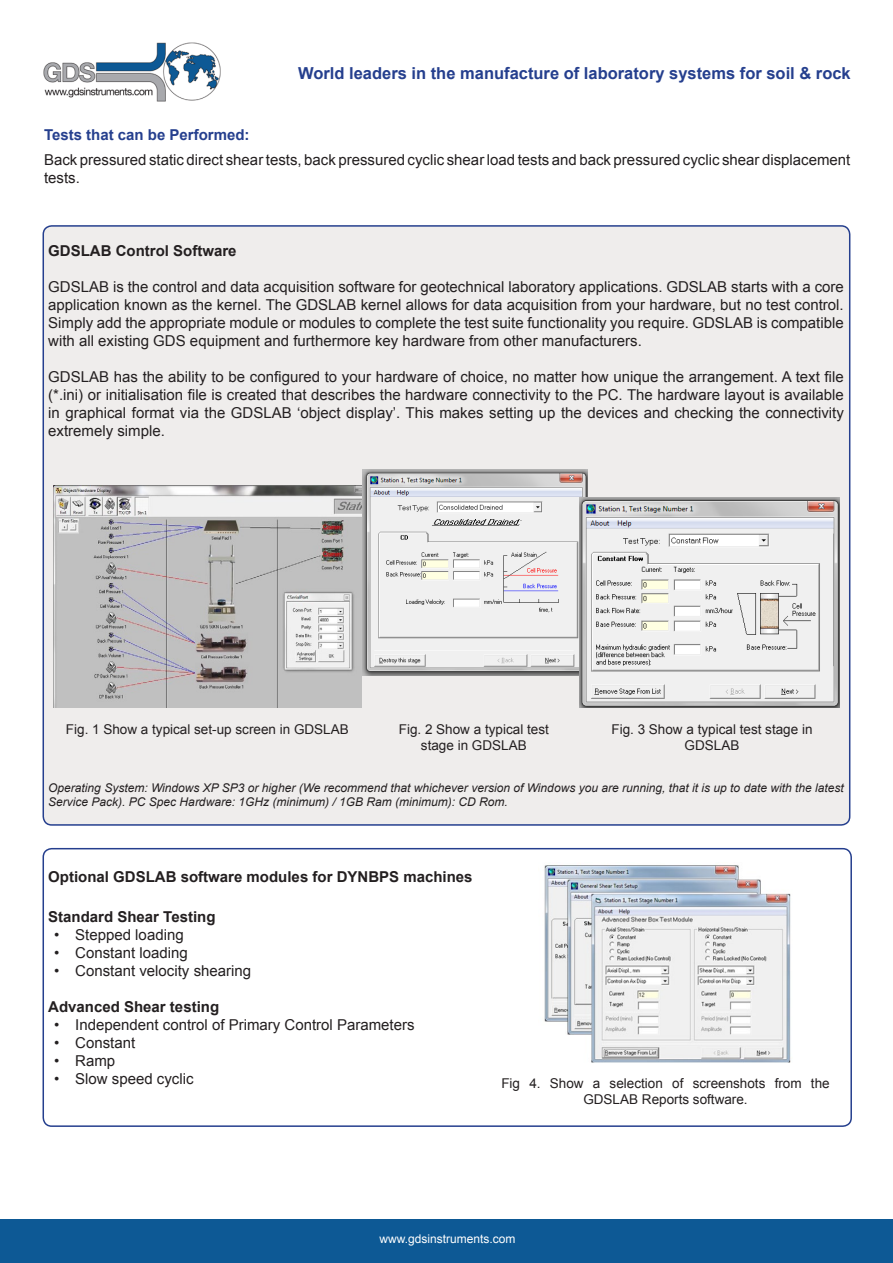
<style>
.page{position:relative;width:893px;height:1263px;background:#fff}
.page>*{position:absolute;margin:0;border:0;box-sizing:border-box;transform-origin:0 0}
.t1{font:700 16.5px "Arial";color:#253f8e}
.t2{font:15px/18px "Arial";color:#231f20;text-align:justify}
.t3{font:700 15px "Arial";color:#231f20}
.t4{font:700 15px "Arial";color:#253f8e}
.t5{font:13.5px/16.2px "Arial";color:#231f20;text-align:center}
.t6{font:italic 12px/14.4px "Arial";color:#231f20}
.t7{font:12px "Arial";color:#fff}
</style>
<div class="page">
<div style="left:0;top:1219px;width:893px;height:44px;background:#0d5995"></div>
<img style="left:43px;top:42px;width:178px;height:60px">
<div style="left:43px;top:226px;width:807px;height:599px;background:#efedec;border-radius:9px"></div>
<div style="left:43px;top:848px;width:809px;height:279px;border:2px solid #253f8e;border-radius:9px"></div>
<img style="left:544px;top:865px;width:247px;height:198px">
<img style="left:53px;top:485px;width:308px;height:222px">
<img style="left:362px;top:469px;width:226px;height:206px">
<img style="left:580px;top:498px;width:259px;height:210px">
<p class="t1" style="left:298px;top:62px;width:554px">World leaders in the manufacture of laboratory systems for soil &amp; rock</p>
<p class="t4" style="left:44px;top:124px;width:207px">Tests that can be Performed:</p>
<p class="t2" style="left:44px;top:151px;width:808px">Back pressured static direct shear tests, back pressured cyclic shear load tests and back pressured cyclic shear displacement tests.</p>
<p class="t3" style="left:48px;top:240px;width:190px">GDSLAB Control Software</p>
<p class="t2" style="left:48px;top:277px;width:797px">GDSLAB is the control and data acquisition software for geotechnical laboratory applications. GDSLAB starts with a core application known as the kernel. The GDSLAB kernel allows for data acquisition from your hardware, but no test control.<br>Simply add the appropriate module or modules to complete the test suite functionality you require. GDSLAB is compatible with all existing GDS equipment and furthermore key hardware from other manufacturers.</p>
<p class="t2" style="left:48px;top:367px;width:797px">GDSLAB has the ability to be configured to your hardware of choice, no matter how unique the arrangement. A text file (*.ini) or initialisation file is created that describes the hardware connectivity to the PC. The hardware layout is available in graphical format via the GDSLAB ‘object display’. This makes setting up the devices and checking the connectivity extremely simple.</p>
<p class="t5" style="left:66px;top:721px;width:284px">Fig. 1 Show a typical set-up screen in GDSLAB</p>
<p class="t5" style="left:399px;top:721px;width:152px">Fig. 2 Show a typical test stage in GDSLAB</p>
<p class="t5" style="left:611px;top:721px;width:203px">Fig. 3 Show a typical test stage in<br>GDSLAB</p>
<p class="t6" style="left:48px;top:781px;width:797px">Operating System: Windows XP SP3 or higher (We recommend that whichever version of Windows you are running, that it is up to date with the latest<br>Service Pack). PC Spec Hardware: 1GHz (minimum) / 1GB Ram (minimum): CD Rom.</p>
<p class="t3" style="left:48px;top:867px;width:426px">Optional GDSLAB software modules for DYNBPS machines</p>
<p class="t3" style="left:48px;top:906px;width:169px">Standard Shear Testing</p>
<p class="t2" style="left:54px;top:925px;width:131px">• Stepped loading</p>
<p class="t2" style="left:54px;top:943px;width:135px">• Constant loading</p>
<p class="t2" style="left:54px;top:961px;width:199px">• Constant velocity shearing</p>
<p class="t3" style="left:48px;top:996px;width:172px">Advanced Shear testing</p>
<p class="t2" style="left:54px;top:1015px;width:362px">• Independent control of Primary Control Parameters</p>
<p class="t2" style="left:54px;top:1033px;width:83px">• Constant</p>
<p class="t2" style="left:54px;top:1051px;width:63px">• Ramp</p>
<p class="t2" style="left:54px;top:1069px;width:141px">• Slow speed cyclic</p>
<p class="t5" style="left:501px;top:1075px;width:330px">Fig 4. Show a selection of screenshots from the<br>GDSLAB Reports software.</p>
<p class="t7" style="left:380px;top:1230px;width:138px">www.gdsinstruments.com</p>
</div>
